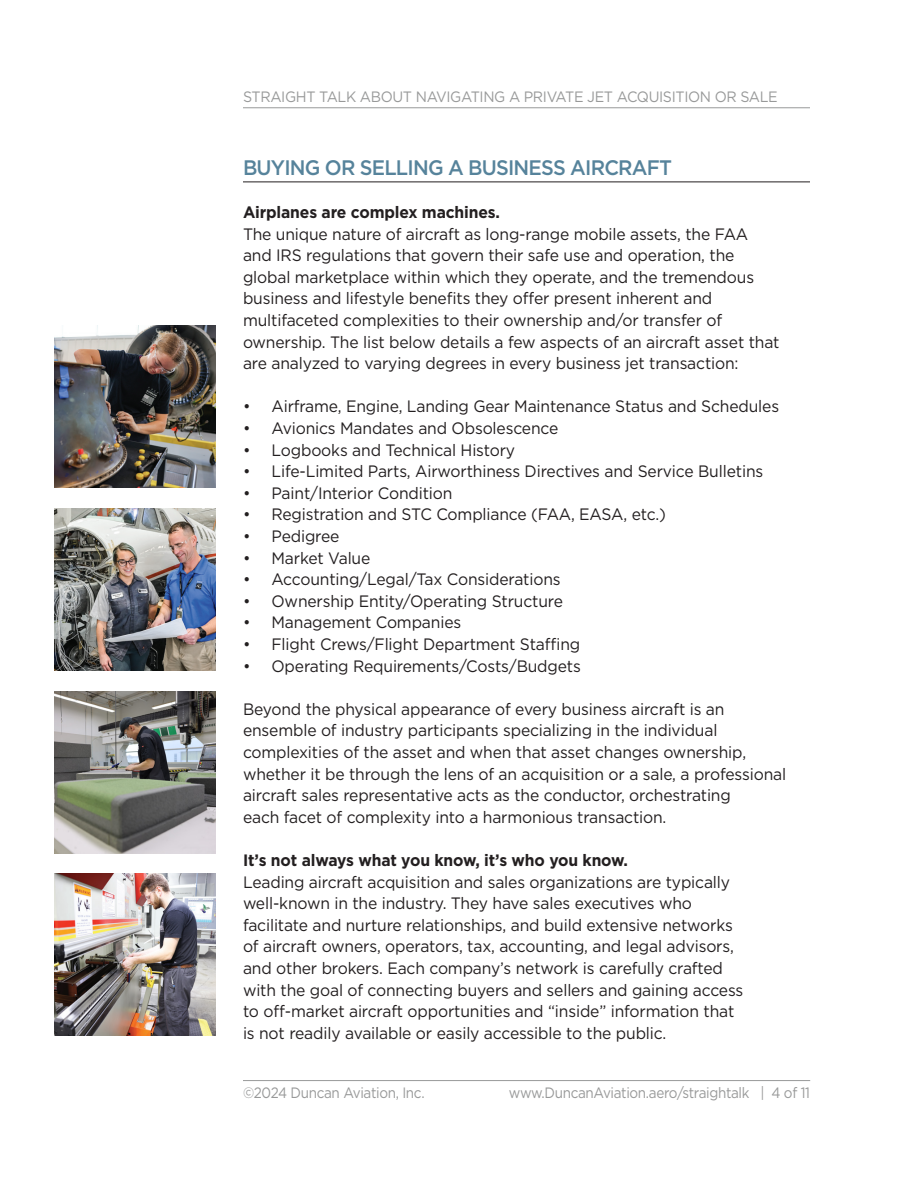
<style>
.page{position:relative;width:918px;height:1188px;background:#fff}
.page>*{position:absolute;margin:0;border:0;box-sizing:border-box;transform-origin:0 0}
.Section_Heading{font:500 21px "Gotham";letter-spacing:-.04em;color:#56839b;scale:.95 1}
.Body{font:16.5px/21.6px "Gotham";letter-spacing:-.01em;color:#231f20;scale:.95 1}
.Body-2{font:700 16.5px "Gotham";letter-spacing:-.01em;color:#231f20;scale:.95 1}
.t1{font:15px "Gotham";letter-spacing:-.025em;color:#989999;scale:.9 1}
.t2{font:15px "Gotham";letter-spacing:-.025em;color:#989999;scale:.95 1}
</style>
<div class="page">
<hr style="left:243px;top:107px;width:567px;height:1px;background:#989999">
<hr style="left:243px;top:1080px;width:567px;height:1px;background:#989999">
<hr style="left:243px;top:182px;width:567px;height:1px;background:#231f20">
<img style="left:54px;top:326px;width:162px;height:162px">
<img style="left:54px;top:508px;width:162px;height:162px">
<img style="left:54px;top:691px;width:162px;height:162px">
<img style="left:54px;top:874px;width:162px;height:162px">
<p class="t2" style="left:243px;top:87px;width:564px">STRAIGHT TALK ABOUT NAVIGATING A PRIVATE JET ACQUISITION OR SALE</p>
<p class="Section_Heading" style="left:243px;top:154px;width:453px">BUYING OR SELLING A BUSINESS AIRCRAFT</p>
<p class="Body-2" style="left:243px;top:201px;width:272px">Airplanes are complex machines.</p>
<p class="Body" style="left:243px;top:223px;width:566px">The unique nature of aircraft as long-range mobile assets, the FAA and IRS regulations that govern their safe use and operation, the global marketplace within which they operate, and the tremendous business and lifestyle benefits they offer present inherent and multifaceted complexities to their ownership and/or transfer of ownership. The list below details a few aspects of an aircraft asset that are analyzed to varying degrees in every business jet transaction:</p>
<p class="Body" style="left:243px;top:395px;width:566px">• Airframe, Engine, Landing Gear Maintenance Status and Schedules</p>
<p class="Body" style="left:243px;top:417px;width:333px">• Avionics Mandates and Obsolescence</p>
<p class="Body" style="left:243px;top:439px;width:288px">• Logbooks and Technical History</p>
<p class="Body" style="left:243px;top:460px;width:549px">• Life-Limited Parts, Airworthiness Directives and Service Bulletins</p>
<p class="Body" style="left:243px;top:482px;width:222px">• Paint/Interior Condition</p>
<p class="Body" style="left:243px;top:503px;width:447px">• Registration and STC Compliance (FAA, EASA, etc.)</p>
<p class="Body" style="left:243px;top:525px;width:103px">• Pedigree</p>
<p class="Body" style="left:243px;top:547px;width:136px">• Market Value</p>
<p class="Body" style="left:243px;top:568px;width:336px">• Accounting/Legal/Tax Considerations</p>
<p class="Body" style="left:243px;top:590px;width:338px">• Ownership Entity/Operating Structure</p>
<p class="Body" style="left:243px;top:611px;width:231px">• Management Companies</p>
<p class="Body" style="left:243px;top:633px;width:356px">• Flight Crews/Flight Department Staffing</p>
<p class="Body" style="left:243px;top:655px;width:357px">• Operating Requirements/Costs/Budgets</p>
<p class="Body" style="left:243px;top:698px;width:573px">Beyond the physical appearance of every business aircraft is an ensemble of industry participants specializing in the individual complexities of the asset and when that asset changes ownership, whether it be through the lens of an acquisition or a sale, a professional aircraft sales representative acts as the conductor, orchestrating<br>each facet of complexity into a harmonious transaction.</p>
<p class="Body-2" style="left:243px;top:849px;width:407px">It’s not always what you know, it’s who you know.</p>
<p class="Body" style="left:243px;top:871px;width:528px">Leading aircraft acquisition and sales organizations are typically well-known in the industry. They have sales executives who facilitate and nurture relationships, and build extensive networks of aircraft owners, operators, tax, accounting, and legal advisors, and other brokers. Each company’s network is carefully crafted with the goal of connecting buyers and sellers and gaining access to off-market aircraft opportunities and “inside” information that is not readily available or easily accessible to the public.</p>
<p class="t1" style="left:243px;top:1083px;width:203px">©2024 Duncan Aviation, Inc.</p>
<p class="t1" style="left:509px;top:1083px;width:336px">www.DuncanAviation.aero/straightalk | 4 of 11</p>
</div>
